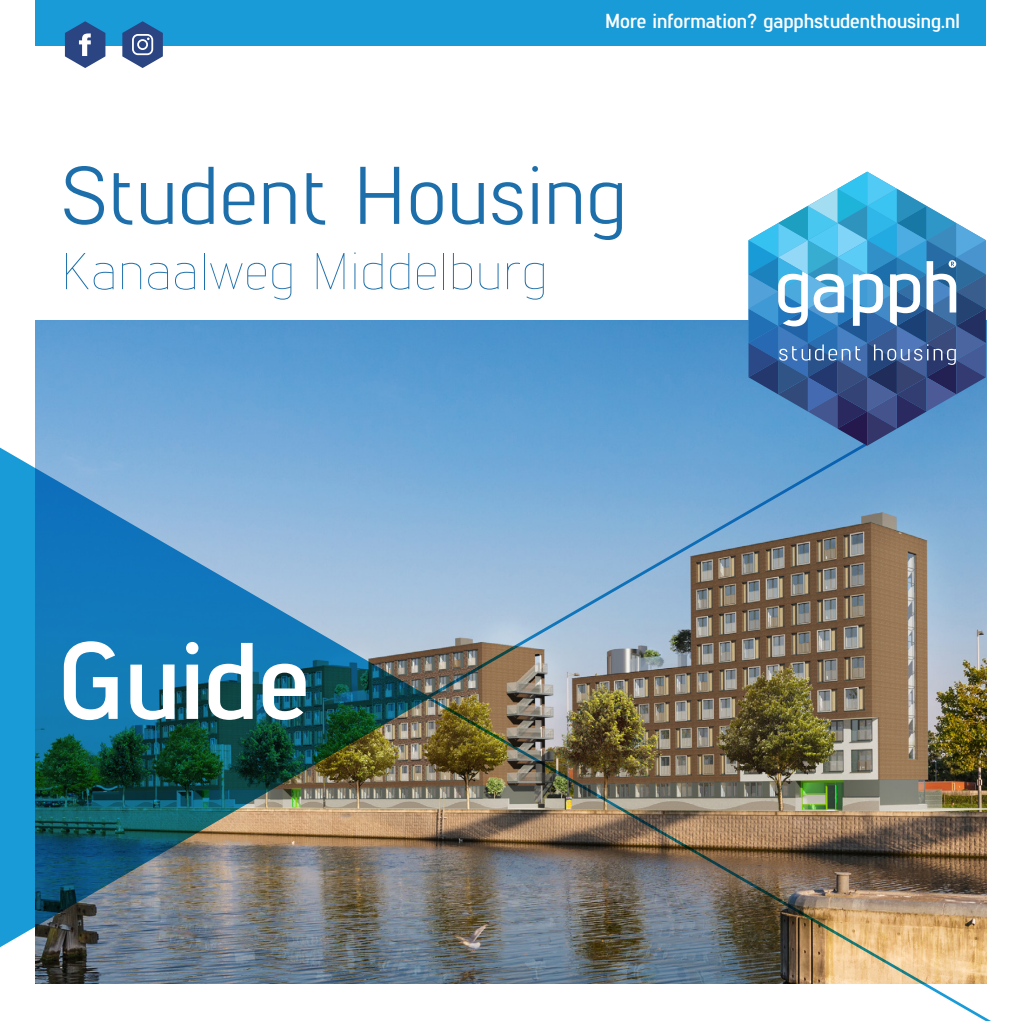
<style>
.page{position:relative;width:1021px;height:1021px;background:#fff}
.page>*{position:absolute;margin:0;border:0;box-sizing:border-box;transform-origin:0 0}
.t1{font:700 108.45px "Lintel";color:#fff}
.t2{font:81.45px "Lintel";color:#1c6faa}
.t3{font:100 51.75px "Lintel";color:#1c6faa}
.t4{font:700 20.25px "Lintel";color:#fff}
</style>
<div class="page">
<div style="left:36px;top:0;width:950px;height:46px;background:#199bd8"></div>
<img style="left:36px;top:320px;width:950px;height:116px">
<img style="left:0;top:436px;width:989px;height:584px">
<svg style="left:748px;top:172px;width:237px;height:274px"></svg>
<svg style="left:65px;top:21px;width:40px;height:47px"></svg>
<svg style="left:122px;top:21px;width:41px;height:47px"></svg>
<p class="t4" style="left:605px;top:7px;width:356px">More information? gapphstudenthousing.nl</p>
<p class="t2" style="left:61px;top:140px;width:568px">Student Housing</p>
<p class="t3" style="left:61px;top:237px;width:489px">Kanaalweg Middelburg</p>
<p class="t1" style="left:57px;top:605px;width:253px">Guide</p>
</div>
